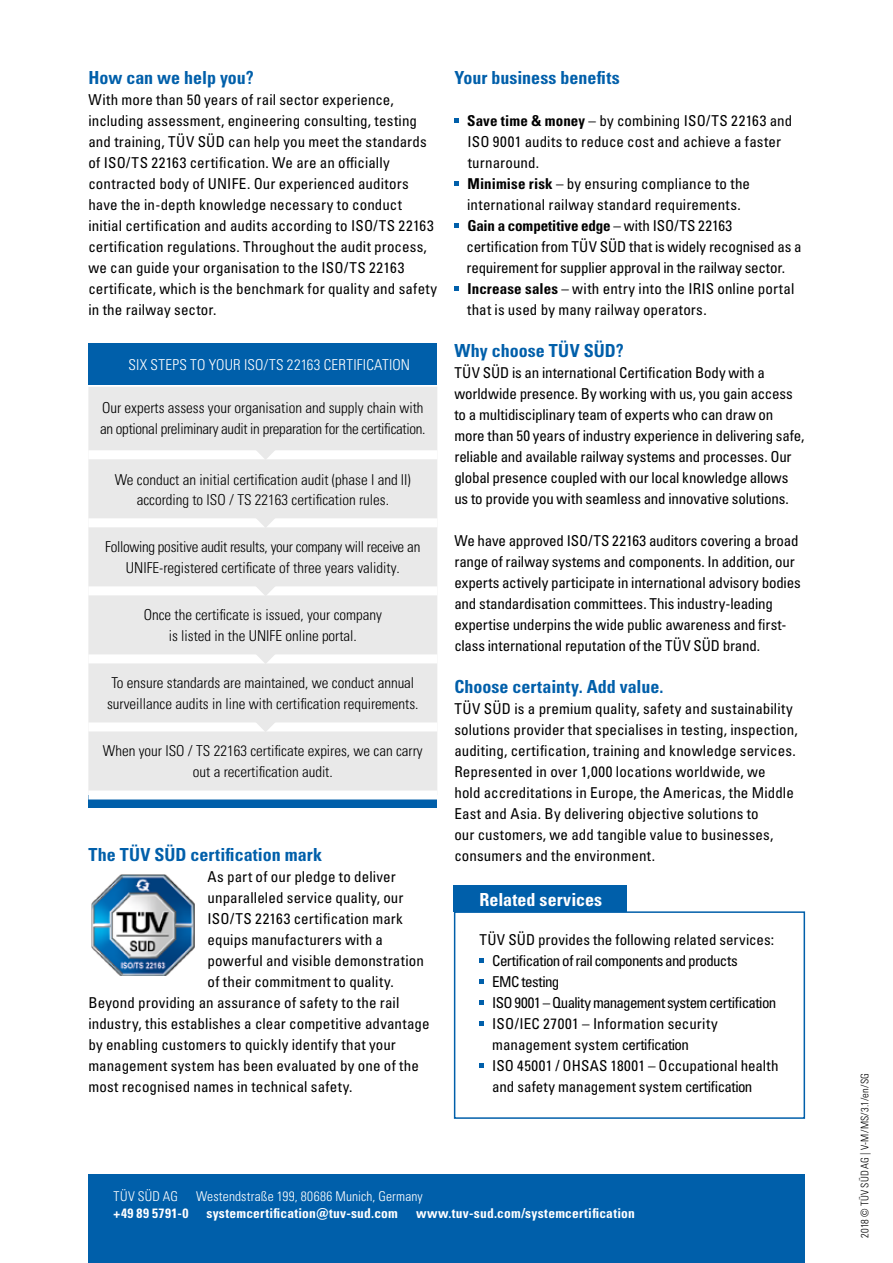
<style>
.page{position:relative;width:893px;height:1263px;background:#fff}
.page>*{position:absolute;margin:0;border:0;box-sizing:border-box;transform-origin:0 0}
.t1{font:18px "Univers LTCYR 67 Bold Cond";color:#005faa}
.t2{font:18px "Univers LTCYR 67 Bold Cond";letter-spacing:.005em;color:#fff}
.t3{font:condensed 15px/21px "Univers LTCYR 57";letter-spacing:.005em;color:#000}
.t4{font:15px/21px "Univers LTCYR 47 Light Cond";color:#000;text-align:center}
.t5{font:15px/21px "Univers LTCYR 47 Light Cond";letter-spacing:-.02em;color:#000}
.t6{font:15px "Univers LTCYR 47 Light Cond";letter-spacing:.01em;color:#fff}
.t7{font:15px "Univers LTCYR 67 Bold Cond";letter-spacing:-.01em;color:#000}
.t8{font:13.5px "Univers LTCYR 67 Bold Cond";letter-spacing:.02em;color:#fff}
.t9{font:13.5px "Univers LTCYR 47 Light Cond";letter-spacing:.01em;color:#fff}
.t10{font:10.5px "Univers LTCYR 47 Light Cond";letter-spacing:.015em;color:#000}
.s1{font-family:"Univers LTCYR 67 Bold Cond";font-stretch:normal}
.s2{font-family:"Univers LTCYR 57";font-stretch:condensed}
</style>
<div class="page">
<svg style="left:454px;top:118px;width:5px;height:5px"></svg>
<svg style="left:454px;top:182px;width:5px;height:4px"></svg>
<svg style="left:454px;top:224px;width:5px;height:4px"></svg>
<svg style="left:454px;top:286px;width:5px;height:5px"></svg>
<div style="left:88px;top:1174px;width:717px;height:89px;background:#005faa"></div>
<img style="left:91px;top:874px;width:104px;height:102px">
<div style="left:454px;top:911px;width:351px;height:208px;border:2px solid #005faa"></div>
<div style="left:454px;top:885px;width:173px;height:27px;background:#005faa"></div>
<svg style="left:479px;top:958px;width:5px;height:5px"></svg>
<svg style="left:479px;top:979px;width:5px;height:5px"></svg>
<svg style="left:479px;top:1000px;width:5px;height:5px"></svg>
<svg style="left:479px;top:1021px;width:5px;height:5px"></svg>
<svg style="left:479px;top:1063px;width:5px;height:5px"></svg>
<div style="left:88px;top:343px;width:349px;height:41px;background:#005faa"></div>
<div style="left:88px;top:387px;width:349px;height:403px;background:#e9e9e9"></div>
<div style="left:88px;top:795px;width:349px;height:13px;background:#005faa"></div>
<div style="left:88px;top:450px;width:349px;height:9px;background:#fff"></div>
<div style="left:88px;top:518px;width:349px;height:9px;background:#fff"></div>
<div style="left:88px;top:586px;width:349px;height:9px;background:#fff"></div>
<div style="left:88px;top:654px;width:349px;height:9px;background:#fff"></div>
<div style="left:88px;top:722px;width:349px;height:9px;background:#fff"></div>
<div style="left:88px;top:790px;width:349px;height:9px;background:#fff"></div>
<svg style="left:253px;top:447px;width:25px;height:13px"></svg>
<svg style="left:253px;top:515px;width:25px;height:13px"></svg>
<svg style="left:253px;top:651px;width:25px;height:13px"></svg>
<svg style="left:253px;top:720px;width:25px;height:12px"></svg>
<svg style="left:253px;top:584px;width:25px;height:12px"></svg>
<p class="t1" style="left:88px;top:67px;width:167px">How can we help you?</p>
<p class="t3" style="left:88px;top:89px;width:350px">With more than 50 years of rail sector experience, including assessment, engineering consulting, testing and training, TÜV SÜD can help you meet the standards of ISO/TS 22163 certification. We are an officially contracted body of UNIFE. Our experienced auditors have the in-depth knowledge necessary to conduct initial certification and audits according to ISO/TS 22163 certification regulations. Throughout the audit process, we can guide your organisation to the ISO/TS 22163 certificate, which is the benchmark for quality and safety in the railway sector.</p>
<p class="t6" style="left:128px;top:354px;width:283px">SIX STEPS TO YOUR ISO/TS 22163 CERTIFICATION</p>
<p class="t5" style="left:100px;top:397px;width:327px">Our experts assess your organisation and supply chain with an optional preliminary audit in preparation for the certification.</p>
<p class="t4" style="left:115px;top:469px;width:298px;line-height:19.5px">We conduct an initial certification audit (phase I and II) according to ISO / TS 22163 certification rules.</p>
<p class="t5" style="left:105px;top:536px;width:317px;text-align:center">Following positive audit results, your company will receive an<br>UNIFE-registered certificate of three years validity.</p>
<p class="t4" style="left:144px;top:604px;width:240px">Once the certificate is issued, your company is listed in the UNIFE online portal.</p>
<p class="t4" style="left:107px;top:672px;width:313px;text-align:left">To ensure standards are maintained, we conduct annual surveillance audits in line with certification requirements.</p>
<p class="t4" style="left:103px;top:740px;width:321px">When your ISO / TS 22163 certificate expires, we can carry out a recertification audit.</p>
<p class="t1" style="left:88px;top:844px;width:235px">The TÜV SÜD certification mark</p>
<p class="t3" style="left:208px;top:866px;width:190px">As part of our pledge to deliver</p>
<p class="t3" style="left:208px;top:887px;width:197px">unparalleled service quality, our</p>
<p class="t3" style="left:208px;top:908px;width:197px">ISO/TS 22163 certification mark</p>
<p class="t3" style="left:208px;top:929px;width:177px">equips manufacturers with a</p>
<p class="t3" style="left:208px;top:950px;width:218px">powerful and visible demonstration</p>
<p class="t3" style="left:208px;top:971px;width:188px">of their commitment to quality.</p>
<p class="t3" style="left:88px;top:992px;width:312px">Beyond providing an assurance of safety to the rail</p>
<p class="t3" style="left:88px;top:1013px;width:343px">industry, this establishes a clear competitive advantage</p>
<p class="t3" style="left:88px;top:1034px;width:309px">by enabling customers to quickly identify that your</p>
<p class="t3" style="left:88px;top:1055px;width:332px">management system has been evaluated by one of the</p>
<p class="t3" style="left:88px;top:1076px;width:266px">most recognised names in technical safety.</p>
<p class="t1" style="left:454px;top:67px;width:167px">Your business benefits</p>
<p class="t3" style="left:467px;top:110px;width:327px"><span class="s1">Save time &amp; money</span> – by combining ISO/TS 22163 and ISO 9001 audits to reduce cost and achieve a faster turnaround.<br><span class="s1">Minimise risk</span> – by ensuring compliance to the international railway standard requirements.</p>
<p class="t7" style="left:467px;top:216px;width:266px">Gain a competitive edge <span class="s2">– with ISO/TS 22163</span></p>
<p class="t3" style="left:466px;top:236px;width:337px">certification from TÜV SÜD that is widely recognised as a requirement for supplier approval in the railway sector.<br><span class="s1">Increase sales</span> – with entry into the IRIS online portal that is used by many railway operators.</p>
<p class="t1" style="left:454px;top:340px;width:171px">Why choose TÜV SÜD?</p>
<p class="t3" style="left:454px;top:362px;width:352px">TÜV SÜD is an international Certification Body with a worldwide presence. By working with us, you gain access to a multidisciplinary team of experts who can draw on more than 50 years of industry experience in delivering safe, reliable and available railway systems and processes. Our global presence coupled with our local knowledge allows us to provide you with seamless and innovative solutions.</p>
<p class="t3" style="left:454px;top:530px;width:348px">We have approved ISO/TS 22163 auditors covering a broad range of railway systems and components. In addition, our experts actively participate in international advisory bodies and standardisation committees. This industry-leading expertise underpins the wide public awareness and first&shy;class international reputation of the TÜV SÜD brand.</p>
<p class="t1" style="left:454px;top:676px;width:211px">Choose certainty. Add value.</p>
<p class="t3" style="left:454px;top:698px;width:345px">TÜV SÜD is a premium quality, safety and sustainability solutions provider that specialises in testing, inspection, auditing, certification, training and knowledge services.<br>Represented in over 1,000 locations worldwide, we<br>hold accreditations in Europe, the Americas, the Middle East and Asia. By delivering objective solutions to<br>our customers, we add tangible value to businesses, consumers and the environment.</p>
<p class="t2" style="left:479px;top:888px;width:124px">Related services</p>
<p class="t3" style="left:492px;top:928px;width:288px;text-indent:-13px">TÜV SÜD provides the following related services:<br>Certification of rail components and products<br>EMC testing<br>ISO 9001 – Quality management system certification ISO/IEC 27001 – Information security management system certification<br>ISO 45001 / OHSAS 18001 – Occupational health and safety management system certification</p>
<p class="t9" style="left:114px;top:1187px;width:66px">TÜV SÜD AG</p>
<p class="t9" style="left:196px;top:1187px;width:228px">Westendstraße 199, 80686 Munich, Germany</p>
<p class="t8" style="left:114px;top:1204px;width:76px">+49 89 5791-0</p>
<p class="t8" style="left:206px;top:1204px;width:193px">systemcertification@tuv-sud.com</p>
<p class="t8" style="left:416px;top:1204px;width:220px">www.tuv-sud.com/systemcertification</p>
<p class="t10" style="left:858px;top:1238px;width:166px;rotate:-90deg">2018 © TÜV SÜD AG | V-M/MS/3.1/en/SG</p>
</div>
